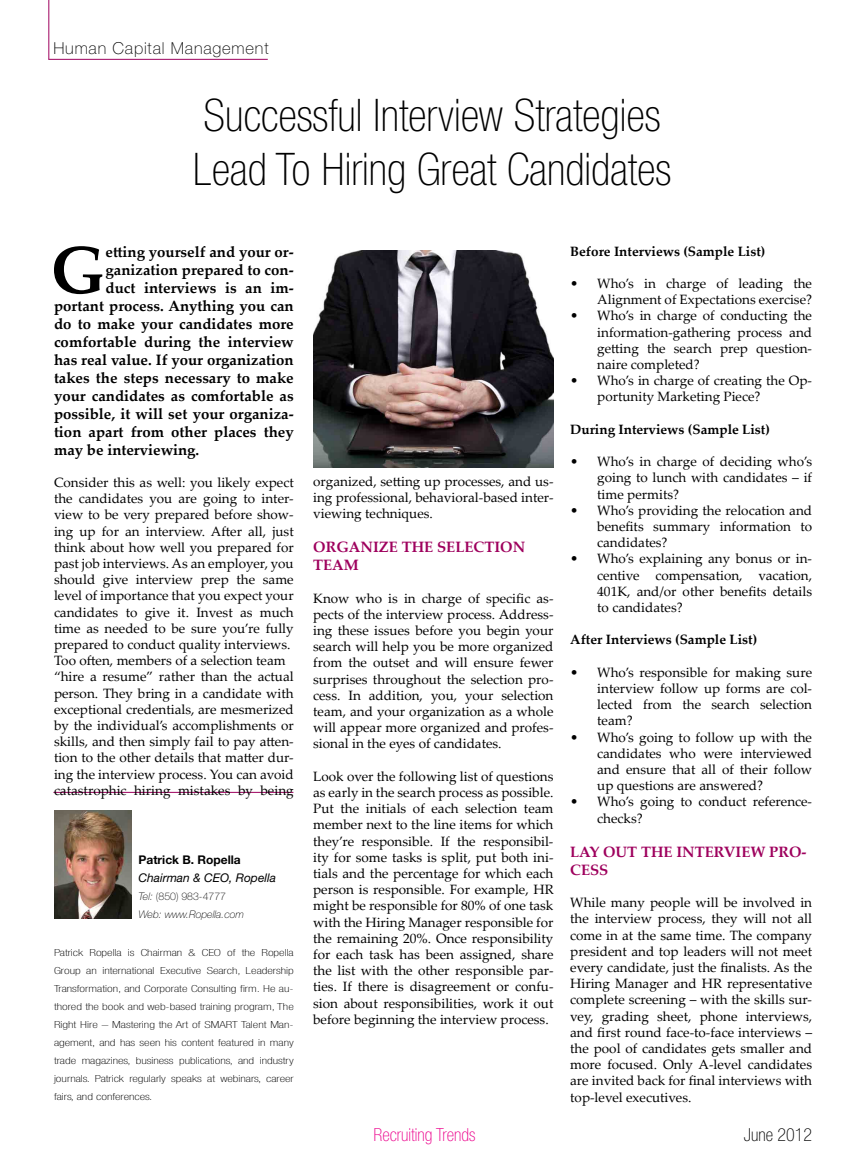
<style>
.page{position:relative;width:864px;height:1161px;background:#fff}
.page>*{position:absolute;margin:0;border:0;box-sizing:border-box;transform-origin:0 0}
.t1{font:700 66.45px "Palatino Linotype";color:#000}
.t2{font:100 condensed 45px/54px "Helvetica Neue LT Std";color:#000}
.t3{font:100 condensed 18px "Helvetica Neue LT Std";color:#ec008c}
.t4{font:100 condensed 18px "Helvetica Neue LT Std";color:#000}
.t5{font:100 16.5px "Helvetica Neue LT Std";letter-spacing:.05em;color:#000}
.t6{font:700 15px "Palatino Linotype";color:#000}
.t7{font:700 15px/18px "Palatino Linotype";color:#9e005d}
.t8{font:13.5px/16.2px "Palatino Linotype";color:#000;text-align:justify}
.t9{font:700 13.5px "Palatino Linotype";color:#000}
.t10{font:italic 12px "Helvetica Neue LT Std";color:#000}
.t11{font:700 12px "Helvetica Neue LT Std";color:#000}
.t12{font:100 10.5px/18px "Helvetica Neue LT Std";color:#000;text-align:justify}
.t13{font:italic 100 10.5px/18px "Helvetica Neue LT Std";color:#000}
.t14{font:100 condensed 9.75px/18px "Helvetica Neue LT Std";color:#000;text-align:justify;scale:1.36 1}
.s1{font-style:normal}
</style>
<div class="page">
<hr style="left:48px;top:0;width:1px;height:60px;background:#9e005e">
<hr style="left:48px;top:59px;width:220px;height:1px;background:#9e005e">
<hr style="left:53px;top:792px;width:240px;height:1px;background:#9e005e">
<img style="left:313px;top:250px;width:241px;height:217px">
<img style="left:54px;top:810px;width:77px;height:109px">
<p class="t5" style="left:53px;top:39px;width:217px">Human Capital Management</p>
<h2 class="t2" style="left:193px;top:88px;width:480px">Successful Interview Strategies<br>Lead To Hiring Great Candidates</h2>
<h1 class="t1" style="left:50px;top:223px;width:57px">G</h1>
<p class="t6" style="left:106px;top:241px;width:190px">etting yourself and your or-</p>
<p class="t6" style="left:106px;top:259px;width:190px">ganization prepared to con-</p>
<p class="t6" style="left:106px;top:277px;width:190px">duct interviews is an im-</p>
<p class="t6" style="left:54px;top:295px;width:241px">portant process. Anything you can</p>
<p class="t6" style="left:54px;top:313px;width:241px">do to make your candidates more</p>
<p class="t6" style="left:54px;top:331px;width:241px">comfortable during the interview</p>
<p class="t6" style="left:54px;top:349px;width:241px">has real value. If your organization</p>
<p class="t6" style="left:54px;top:367px;width:241px">takes the steps necessary to make</p>
<p class="t6" style="left:54px;top:385px;width:241px">your candidates as comfortable as</p>
<p class="t6" style="left:54px;top:403px;width:241px">possible, it will set your organiza-</p>
<p class="t6" style="left:54px;top:421px;width:241px">tion apart from other places they</p>
<p class="t6" style="left:54px;top:439px;width:147px">may be interviewing.</p>
<p class="t8" style="left:54px;top:474px;width:241px;text-align:left">Consider this as well: you likely expect the candidates you are going to inter&shy;view to be very prepared before show&shy;ing up for an interview. After all, just think about how well you prepared for past job interviews. As an employer, you should give interview prep the same level of importance that you expect your candidates to give it. Invest as much time as needed to be sure you’re fully prepared to conduct quality interviews.<br>Too often, members of a selection team “hire a resume” rather than the actual person. They bring in a candidate with exceptional credentials, are mesmerized by the individual’s accomplishments or skills, and then simply fail to pay atten&shy;tion to the other details that matter dur&shy;ing the interview process. You can avoid catastrophic hiring mistakes by being</p>
<p class="t8" style="left:313px;top:472px;width:242px">organized, setting up processes, and us&shy;ing professional, behavioral-based inter&shy;viewing techniques.</p>
<p class="t7" style="left:313px;top:538px;width:213px">ORGANIZE THE SELECTION<br>TEAM</p>
<p class="t8" style="left:313px;top:589px;width:242px">Know who is in charge of specific as&shy;pects of the interview process. Address&shy;ing these issues before you begin your search will help you be more organized from the outset and will ensure fewer surprises throughout the selection pro&shy;cess. In addition, you, your selection team, and your organization as a whole will appear more organized and profes&shy;sional in the eyes of candidates.</p>
<p class="t8" style="left:313px;top:768px;width:242px">Look over the following list of questions as early in the search process as possible.<br>Put the initials of each selection team member next to the line items for which they’re responsible. If the responsibil&shy;ity for some tasks is split, put both ini&shy;tials and the percentage for which each person is responsible. For example, HR might be responsible for 80% of one task with the Hiring Manager responsible for the remaining 20%. Once responsibility for each task has been assigned, share the list with the other responsible par&shy;ties. If there is disagreement or confu&shy;sion about responsibilities, work it out before beginning the interview process.</p>
<p class="t11" style="left:138px;top:852px;width:104px">Patrick B. Ropella</p>
<p class="t10" style="left:138px;top:871px;width:139px">Chairman &amp; CEO, Ropella</p>
<p class="t13" style="left:138px;top:887px;width:107px">Tel: <span class="s1">(850) 983-4777<br></span>Web: www.Ropella.com</p>
<p class="t12" style="left:53px;top:941px;width:242px">Patrick Ropella is Chairman &amp; CEO of the Ropella Group an international Executive Search, Leadership Transformation, and Corporate Consulting firm. He au&shy;thored the book and web-based training program, The Right Hire – Mastering the Art of SMART Talent Man&shy;agement, and has seen his content featured in many trade magazines, business publications, and industry journals. Patrick regularly speaks at webinars, career fairs, and conferences.</p>
<p class="t14" style="left:54px;top:943px;width:178px">Patrick Ropella is Chairman &amp; CEO of the Ropella Group an international Executive Search, Leadership Transformation, and Corporate Consulting firm. He au&shy;thored the book and web-based training program, The Right Hire – Mastering the Art of SMART Talent Man&shy;agement, and has seen his content featured in many trade magazines, business publications, and industry journals. Patrick regularly speaks at webinars, career fairs, and conferences.</p>
<p class="t9" style="left:570px;top:241px;width:197px">Before Interviews (Sample List)</p>
<p class="t8" style="left:570px;top:275px;width:243px;text-align:right">• Who’s in charge of leading the<br>Alignment of Expectations exercise?</p>
<p class="t8" style="left:597px;top:307px;width:216px;text-indent:-27px">• Who’s in charge of conducting the information-gathering process and getting the search prep question&shy;naire completed?</p>
<p class="t8" style="left:597px;top:372px;width:216px;text-indent:-27px">• Who’s in charge of creating the Op&shy;portunity Marketing Piece?</p>
<p class="t9" style="left:570px;top:420px;width:201px">During Interviews (Sample List)</p>
<p class="t8" style="left:597px;top:453px;width:216px;text-indent:-27px">• Who’s in charge of deciding who’s going to lunch with candidates – if time permits?</p>
<p class="t8" style="left:597px;top:502px;width:216px;text-indent:-27px">• Who’s providing the relocation and benefits summary information to candidates?</p>
<p class="t8" style="left:597px;top:550px;width:216px;text-indent:-27px">• Who’s explaining any bonus or in&shy;centive compensation, vacation, 401K, and/or other benefits details to candidates?</p>
<p class="t9" style="left:570px;top:630px;width:189px">After Interviews (Sample List)</p>
<p class="t8" style="left:597px;top:664px;width:216px;text-indent:-27px">• Who’s responsible for making sure interview follow up forms are col&shy;lected from the search selection team?</p>
<p class="t8" style="left:597px;top:728px;width:216px;text-indent:-27px">• Who’s going to follow up with the candidates who were interviewed and ensure that all of their follow up questions are answered?</p>
<p class="t8" style="left:597px;top:793px;width:216px;text-indent:-27px">• Who’s going to conduct reference&shy;checks?</p>
<p class="t7" style="left:570px;top:842px;width:238px">LAY OUT THE INTERVIEW PRO-<br>CESS</p>
<p class="t8" style="left:570px;top:894px;width:243px">While many people will be involved in the interview process, they will not all come in at the same time. The company president and top leaders will not meet every candidate, just the finalists. As the Hiring Manager and HR representative complete screening – with the skills sur&shy;vey, grading sheet, phone interviews, and first round face-to-face interviews – the pool of candidates gets smaller and more focused. Only A-level candidates are invited back for final interviews with top-level executives.</p>
<h3 class="t3" style="left:374px;top:1125px;width:103px">Recruiting Trends</h3>
<h3 class="t4" style="left:744px;top:1125px;width:70px">June 2012</h3>
</div>
